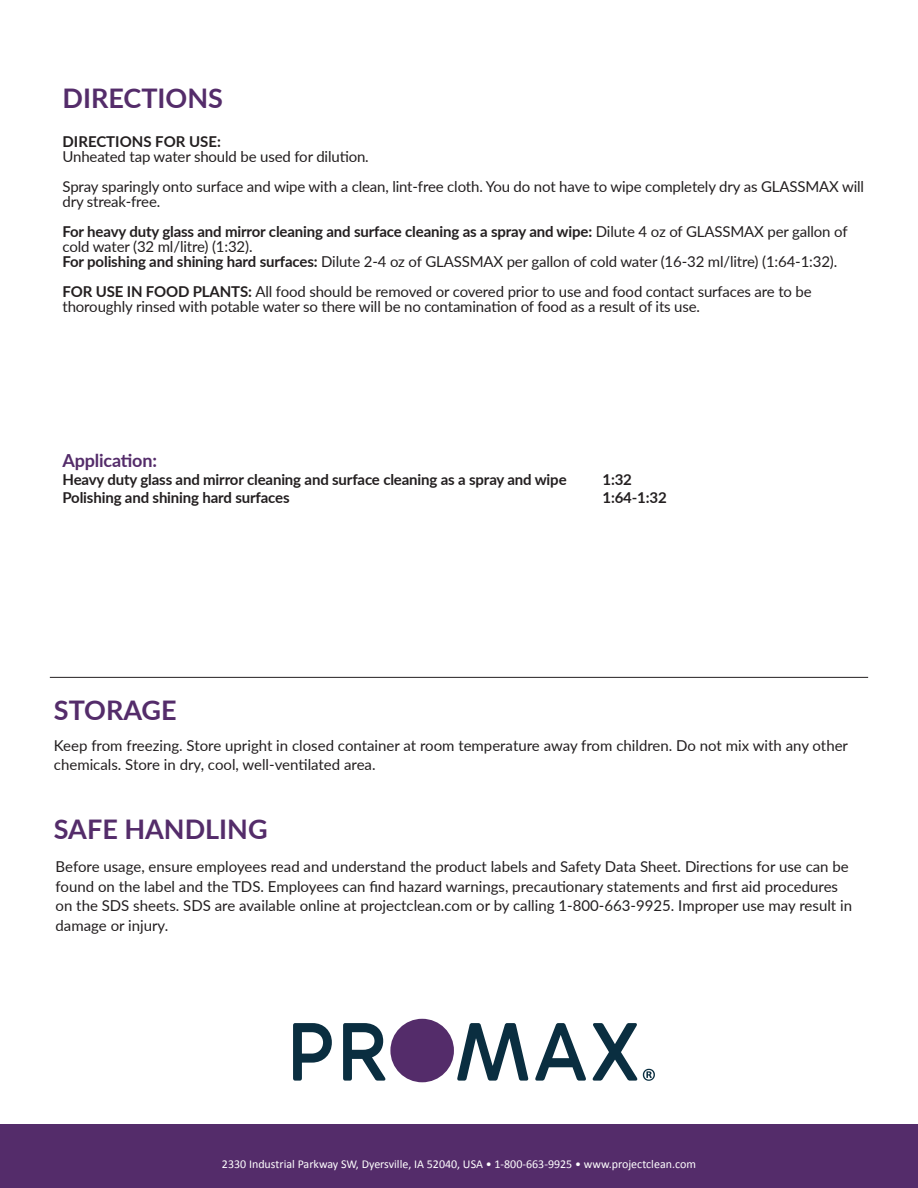
<style>
.page{position:relative;width:918px;height:1188px;background:#fff}
.page>*{position:absolute;margin:0;border:0;box-sizing:border-box;transform-origin:0 0}
.t1{font:700 27px "Lato";color:#542c6a}
.t2{font:700 18px "Lato";letter-spacing:-.01em;color:#542c6a}
.t3{font:15px/19.5px "Lato";letter-spacing:-.01em;color:#231f20}
.t4{font:700 15px/15px "Lato";letter-spacing:-.01em;color:#231f20}
.t5{font:12px "Calibri";color:#fff}
.s1{font-weight:400}
.s2{font-weight:700}
</style>
<div class="page">
<hr style="left:50px;top:677px;width:818px;height:1px;background:#231f20">
<div style="left:0;top:1124px;width:918px;height:64px;background:#542c6a"></div>
<svg style="left:293px;top:1023px;width:39px;height:58px"></svg>
<svg style="left:343px;top:1023px;width:43px;height:58px"></svg>
<svg style="left:457px;top:1023px;width:72px;height:58px"></svg>
<svg style="left:535px;top:1023px;width:51px;height:58px"></svg>
<svg style="left:592px;top:1023px;width:63px;height:58px"></svg>
<div style="left:390px;top:1019px;width:64px;height:63px;background:#542c6a;border-radius:50%"></div>
<p class="t1" style="left:63px;top:78px;width:162px">DIRECTIONS</p>
<p class="t4" style="left:63px;top:133px;width:160px">DIRECTIONS FOR USE:</p>
<p class="t3" style="left:63px;top:146px;width:308px">Unheated tap water should be used for dilution.</p>
<p class="t3" style="left:63px;top:178px;width:803px;line-height:15px">Spray sparingly onto surface and wipe with a clean, lint-free cloth. You do not have to wipe completely dry as GLASSMAX will dry streak-free.</p>
<p class="t4" style="left:63px;top:223px;width:787px">For heavy duty glass and mirror cleaning and surface cleaning as a spray and wipe: <span class="s1">Dilute 4 oz of GLASSMAX per gallon of cold water (32 ml/litre) (1:32).</span></p>
<p class="t3" style="left:63px;top:251px;width:776px"><span class="s2">For polishing and shining hard surfaces:</span> Dilute 2-4 oz of GLASSMAX per gallon of cold water (16-32 ml/litre) (1:64-1:32).</p>
<p class="t3" style="left:63px;top:283px;width:751px;line-height:15px"><span class="s2">FOR USE IN FOOD PLANTS:</span> All food should be removed or covered prior to use and food contact surfaces are to be thoroughly rinsed with potable water so there will be no contamination of food as a result of its use.</p>
<p class="t2" style="left:63px;top:447px;width:96px">Application:</p>
<p class="t4" style="left:63px;top:471px;width:506px">Heavy duty glass and mirror cleaning and surface cleaning as a spray and wipe</p>
<p class="t4" style="left:603px;top:471px;width:31px">1:32</p>
<p class="t4" style="left:63px;top:489px;width:229px">Polishing and shining hard surfaces</p>
<p class="t4" style="left:603px;top:489px;width:66px">1:64-1:32</p>
<p class="t1" style="left:54px;top:691px;width:124px">STORAGE</p>
<p class="t3" style="left:54px;top:735px;width:796px">Keep from freezing. Store upright in closed container at room temperature away from children. Do not mix with any other chemicals. Store in dry, cool, well-ventilated area.</p>
<p class="t1" style="left:54px;top:810px;width:215px">SAFE HANDLING</p>
<p class="t3" style="left:56px;top:856px;width:798px">Before usage, ensure employees read and understand the product labels and Safety Data Sheet. Directions for use can be found on the label and the TDS. Employees can find hazard warnings, precautionary statements and first aid procedures on the SDS sheets. SDS are available online at projectclean.com or by calling 1-800-663-9925. Improper use may result in damage or injury.</p>
<p class="t5" style="left:222px;top:1157px;width:476px">2330 Industrial Parkway SW, Dyersville, IA 52040, USA • 1-800-663-9925 • www.projectclean.com</p>
</div>
